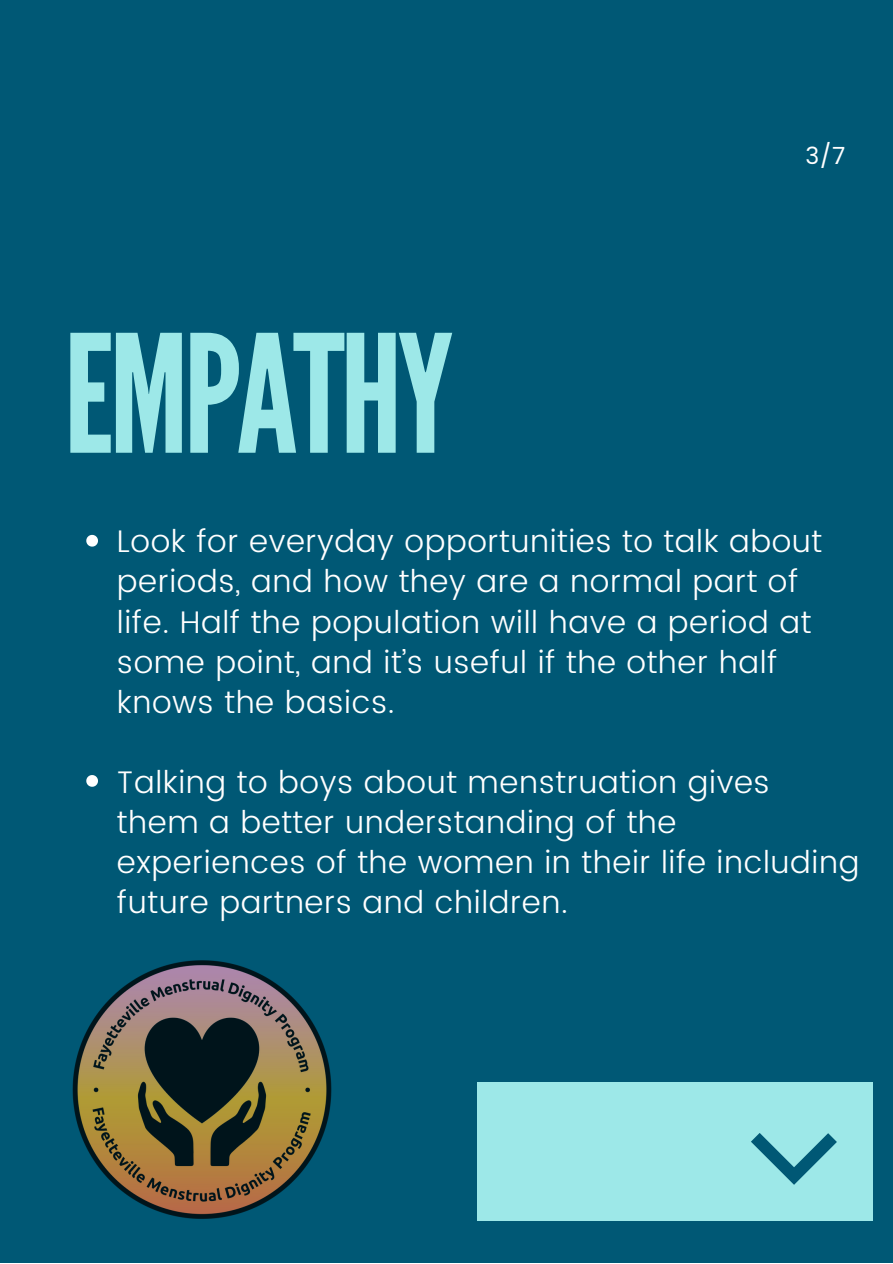
<style>
.page{position:relative;width:893px;height:1264px;background:#fff}
.page>*{position:absolute;margin:0;border:0;box-sizing:border-box;transform-origin:0 0}
.t1{font:163.05px "League Gothic";letter-spacing:-.03em;color:#9de8e8}
.t2{font:300 31.2px/40px "Poppins";letter-spacing:.02em;color:#fff}
.t3{font:23.4px "Poppins";color:#fff}
</style>
<div class="page">
<div style="left:0;top:0;width:892px;height:1262px;background:#005875"></div>
<div style="left:477px;top:1082px;width:396px;height:138px;background:#9de8e8"></div>
<svg style="left:86px;top:535px;width:12px;height:11px"></svg>
<svg style="left:86px;top:775px;width:12px;height:11px"></svg>
<svg style="left:751px;top:1133px;width:85px;height:51px"></svg>
<img style="left:72px;top:960px;width:260px;height:259px">
<h1 class="t1" style="left:64px;top:300px;width:391px">EMPATHY</h1>
<p class="t3" style="left:805px;top:142px;width:41px">3/7</p>
<p class="t2" style="left:117px;top:521px;width:706px">Look for everyday opportunities to talk about periods, and how they are a normal part of life. Half the population will have a period at some point, and it’s useful if the other half knows the basics.</p>
<p class="t2" style="left:117px;top:761px;width:743px">Talking to boys about menstruation gives<br>them a better understanding of the experiences of the women in their life including future partners and children.</p>
</div>
